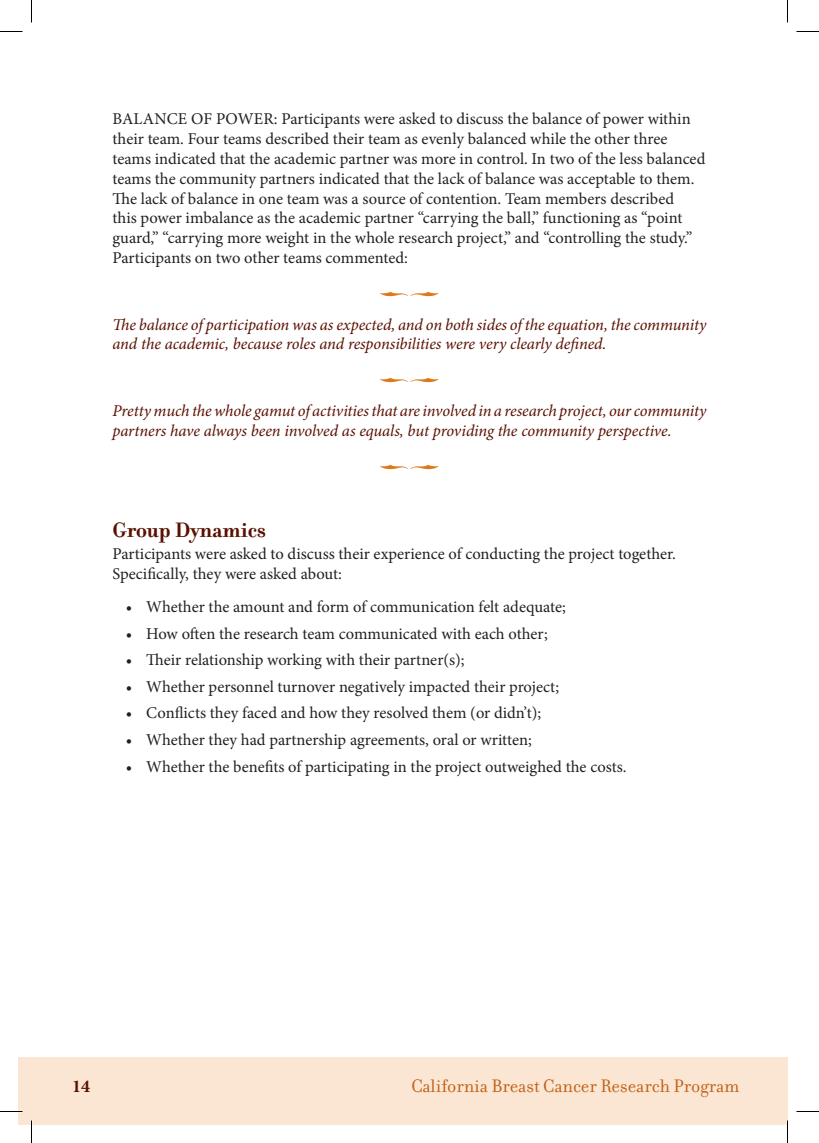
<style>
.page{position:relative;width:819px;height:1143px;background:#fff}
.page>*{position:absolute;margin:0;border:0;box-sizing:border-box;transform-origin:0 0}
.t1{font:700 22.5px "Filosofia";color:#5a1000}
.t2{font:19.5px "Filosofia";color:#c26016}
.t3{font:700 18px "Minion Pro";color:#5a1000}
.t4{font:16.5px/19.8px "Minion Pro";color:#231f20}
.t5{font:italic 16.5px/19.8px "Minion Pro";letter-spacing:-.01em;color:#5a1000}
</style>
<div class="page">
<div style="left:18px;top:1058px;width:770px;height:67px;background:#fae6d3"></div>
<svg style="left:0;top:31px;width:22px;height:1px"></svg>
<svg style="left:796px;top:31px;width:23px;height:1px"></svg>
<svg style="left:0;top:1111px;width:22px;height:1px"></svg>
<svg style="left:796px;top:1111px;width:23px;height:1px"></svg>
<svg style="left:31px;top:0;width:1px;height:22px"></svg>
<svg style="left:31px;top:1120px;width:1px;height:23px"></svg>
<svg style="left:787px;top:0;width:1px;height:22px"></svg>
<svg style="left:787px;top:1120px;width:1px;height:23px"></svg>
<p class="t4" style="left:112px;top:109px;width:594px;text-indent:161px">: Participants were asked to discuss the balance of power within their team. Four teams described their team as evenly balanced while the other three teams indicated that the academic partner was more in control. In two of the less balanced teams the community partners indicated that the lack of balance was acceptable to them.<br>The lack of balance in one team was a source of contention. Team members described<br>this power imbalance as the academic partner “carrying the ball,” functioning as “point guard,” “carrying more weight in the whole research project,” and “controlling the study.” Participants on two other teams commented:</p>
<p class="t4" style="left:113px;top:109px;width:22px">Balance</p>
<p class="t4" style="left:191px;top:109px;width:48px">of Power</p>
<p class="t5" style="left:112px;top:314px;width:595px">The balance of participation was as expected, and on both sides of the equation, the community and the academic, because roles and responsibilities were very clearly defined.</p>
<p class="t5" style="left:112px;top:401px;width:596px">Pretty much the whole gamut of activities that are involved in a research project, our community partners have always been involved as equals, but providing the community perspective.</p>
<h1 class="t1" style="left:112px;top:516px;width:155px">Group Dynamics</h1>
<p class="t4" style="left:112px;top:544px;width:565px">Participants were asked to discuss their experience of conducting the project together.<br>Specifically, they were asked about:</p>
<p class="t4" style="left:126px;top:597px;width:441px">• Whether the amount and form of communication felt adequate;</p>
<p class="t4" style="left:126px;top:624px;width:423px">• How often the research team communicated with each other;</p>
<p class="t4" style="left:126px;top:650px;width:340px">• Their relationship working with their partner(s);</p>
<p class="t4" style="left:126px;top:677px;width:435px">• Whether personnel turnover negatively impacted their project;</p>
<p class="t4" style="left:126px;top:703px;width:417px">• Conflicts they faced and how they resolved them (or didn’t);</p>
<p class="t4" style="left:126px;top:730px;width:407px">• Whether they had partnership agreements, oral or written;</p>
<p class="t4" style="left:126px;top:756px;width:502px">• Whether the benefits of participating in the project outweighed the costs.</p>
<p class="t3" style="left:72px;top:1073px;width:19px">14</p>
<p class="t2" style="left:411px;top:1075px;width:330px">California Breast Cancer Research Program</p>
</div>
